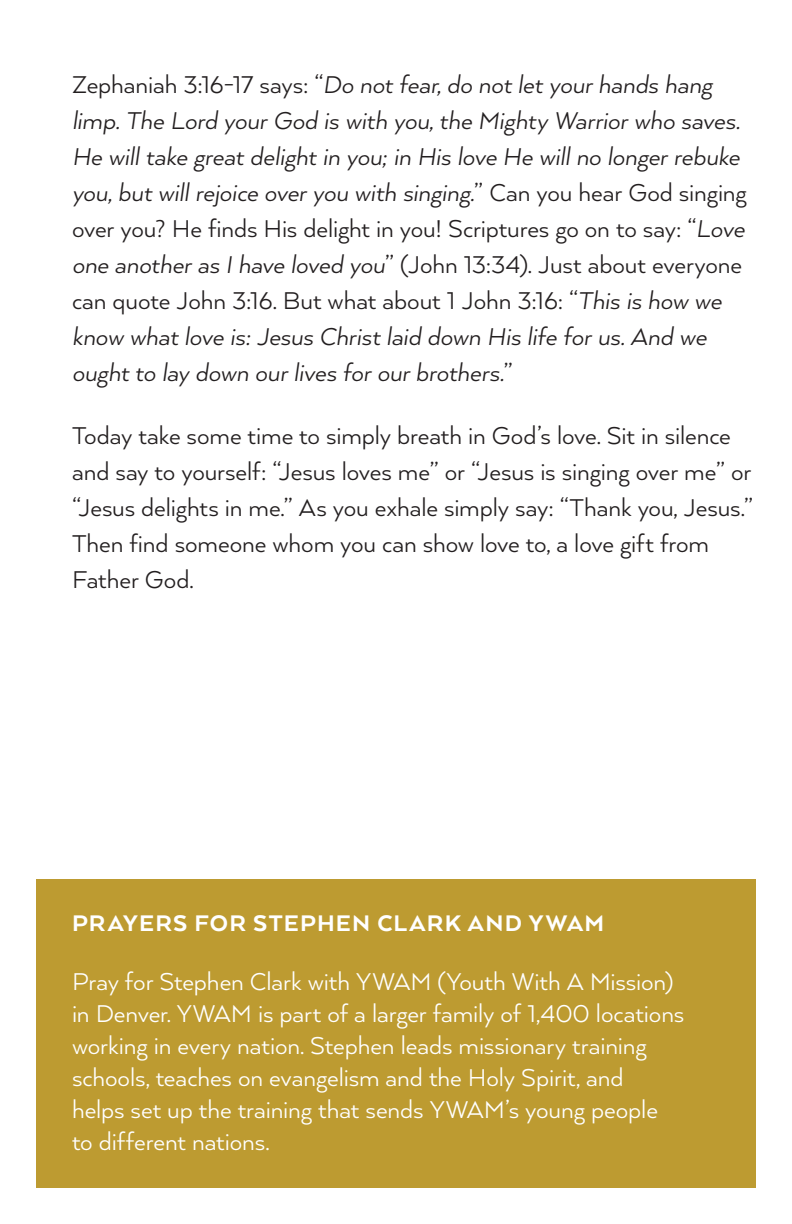
<style>
.page{position:relative;width:792px;height:1224px;background:#fff}
.page>*{position:absolute;margin:0;border:0;box-sizing:border-box;transform-origin:0 0}
.Body{font:italic 28px/36px "Arquitecta";letter-spacing:-.005em;color:#231f20}
.Body-2{font:28px/32px "Arquitecta";letter-spacing:-.005em;color:#fff}
.Body-3{font:28px/36px "Arquitecta";letter-spacing:-.005em;color:#231f20}
.Body-4{font:800 26px "Arquitecta";letter-spacing:.05em;color:#fff}
.s1{font-style:normal}
</style>
<div class="page">
<div style="left:36px;top:880px;width:720px;height:308px;background:#bd9b31"></div>
<p class="Body" style="left:72px;top:66px;width:676px"><span class="s1">Zephaniah 3:16-17 says: “</span>Do not fear, do not let your hands hang limp. The Lord your God is with you, the Mighty Warrior who saves.<br>He will take great delight in you; in His love He will no longer rebuke you, but will rejoice over you with singing.<span class="s1">” Can you hear God singing over you? He finds His delight in you! Scriptures go on to say: “</span>Love one another as I have loved you<span class="s1">” (John 13:34). Just about everyone can quote John 3:16. But what about 1 John 3:16: “</span>This is how we know what love is: Jesus Christ laid down His life for us. And we ought to lay down our lives for our brothers.<span class="s1">”</span></p>
<p class="Body-3" style="left:72px;top:417px;width:683px">Today take some time to simply breath in God’s love. Sit in silence and say to yourself: “Jesus loves me” or “Jesus is singing over me” or “Jesus delights in me.” As you exhale simply say: “Thank you, Jesus.” Then find someone whom you can show love to, a love gift from Father God.</p>
<p class="Body-4" style="left:72px;top:907px;width:534px">PRAYERS FOR STEPHEN CLARK AND YWAM</p>
<p class="Body-2" style="left:72px;top:965px;width:614px">Pray for Stephen Clark with YWAM (Youth With A Mission) in Denver. YWAM is part of a larger family of 1,400 locations working in every nation. Stephen leads missionary training schools, teaches on evangelism and the Holy Spirit, and<br>helps set up the training that sends YWAM’s young people to different nations.</p>
</div>
